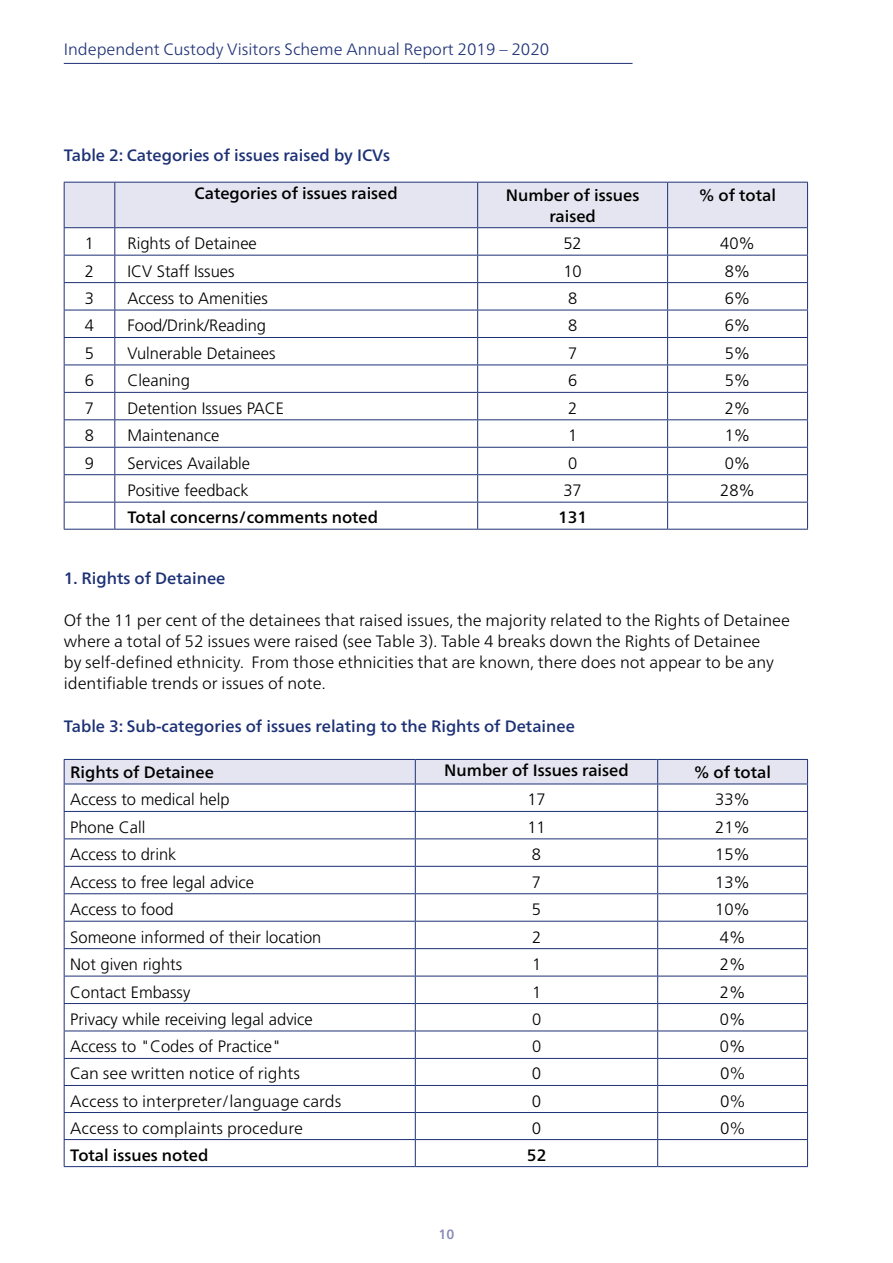
<style>
.page{position:relative;width:893px;height:1263px;background:#fff}
.page>*{position:absolute;margin:0;border:0;box-sizing:border-box;transform-origin:0 0}
.t1{font:300 16.5px "Frutiger";color:#000}
.t2{font:300 16.5px/21px "Frutiger Neue LT Pro";color:#000}
.t3{font:500 16.5px/21px "Frutiger Neue LT Pro";color:#000;text-align:center}
.t4{font:500 16.5px "Frutiger Neue LT Pro";color:#1d3176}
.t5{font:300 16.5px "Frutiger Neue LT Pro";color:#1d3176}
.t6{font:500 13.5px "Frutiger Neue LT Pro";color:#8587b5}
</style>
<div class="page">
<hr style="left:64px;top:63px;width:568px;height:1px;background:#1d3176">
<svg style="left:64px;top:182px;width:744px;height:347px"></svg>
<hr style="left:115px;top:502px;width:363px;height:1px;background:#1d3176">
<hr style="left:478px;top:502px;width:190px;height:1px;background:#1d3176">
<hr style="left:668px;top:502px;width:140px;height:1px;background:#1d3176">
<hr style="left:64px;top:529px;width:51px;height:1px;background:#1d3176">
<hr style="left:115px;top:529px;width:363px;height:1px;background:#1d3176">
<hr style="left:478px;top:529px;width:190px;height:1px;background:#1d3176">
<hr style="left:668px;top:529px;width:140px;height:1px;background:#1d3176">
<svg style="left:64px;top:759px;width:744px;height:407px"></svg>
<hr style="left:415px;top:1139px;width:243px;height:1px;background:#1d3176">
<hr style="left:658px;top:1139px;width:150px;height:1px;background:#1d3176">
<hr style="left:64px;top:1166px;width:351px;height:1px;background:#1d3176">
<hr style="left:415px;top:1166px;width:243px;height:1px;background:#1d3176">
<hr style="left:658px;top:1166px;width:150px;height:1px;background:#1d3176">
<p class="t5" style="left:64px;top:39px;width:487px">Independent Custody Visitors Scheme Annual Report 2019 – 2020</p>
<p class="t4" style="left:64px;top:146px;width:328px">Table 2: Categories of issues raised by ICVs</p>
<p class="t3" style="left:195px;top:183px;width:205px">Categories of issues raised</p>
<p class="t3" style="left:506px;top:184px;width:135px">Number of issues raised</p>
<p class="t3" style="left:699px;top:184px;width:78px">% of total</p>
<p class="t1" style="left:85px;top:234px;width:11px">1</p>
<p class="t1" style="left:128px;top:234px;width:131px">Rights of Detainee</p>
<p class="t1" style="left:563px;top:234px;width:20px">52</p>
<p class="t1" style="left:720px;top:234px;width:36px">40%</p>
<p class="t1" style="left:85px;top:262px;width:11px">2</p>
<p class="t1" style="left:128px;top:262px;width:108px">ICV Staff Issues</p>
<p class="t1" style="left:563px;top:262px;width:20px">10</p>
<p class="t1" style="left:725px;top:262px;width:27px">8%</p>
<p class="t1" style="left:85px;top:289px;width:11px">3</p>
<p class="t1" style="left:128px;top:289px;width:142px">Access to Amenities</p>
<p class="t1" style="left:568px;top:289px;width:11px">8</p>
<p class="t1" style="left:725px;top:289px;width:27px">6%</p>
<p class="t1" style="left:85px;top:316px;width:11px">4</p>
<p class="t1" style="left:128px;top:316px;width:140px">Food/Drink/Reading</p>
<p class="t1" style="left:568px;top:316px;width:11px">8</p>
<p class="t1" style="left:725px;top:316px;width:27px">6%</p>
<p class="t1" style="left:85px;top:344px;width:11px">5</p>
<p class="t1" style="left:128px;top:344px;width:149px">Vulnerable Detainees</p>
<p class="t1" style="left:568px;top:344px;width:11px">7</p>
<p class="t1" style="left:725px;top:344px;width:27px">5%</p>
<p class="t1" style="left:85px;top:371px;width:11px">6</p>
<p class="t1" style="left:128px;top:371px;width:64px">Cleaning</p>
<p class="t1" style="left:568px;top:371px;width:11px">6</p>
<p class="t1" style="left:725px;top:371px;width:27px">5%</p>
<p class="t1" style="left:85px;top:399px;width:11px">7</p>
<p class="t1" style="left:128px;top:399px;width:158px">Detention Issues PACE</p>
<p class="t1" style="left:568px;top:399px;width:11px">2</p>
<p class="t1" style="left:725px;top:399px;width:27px">2%</p>
<p class="t1" style="left:85px;top:426px;width:11px">8</p>
<p class="t1" style="left:128px;top:426px;width:93px">Maintenance</p>
<p class="t1" style="left:568px;top:426px;width:11px">1</p>
<p class="t1" style="left:725px;top:426px;width:27px">1%</p>
<p class="t1" style="left:85px;top:454px;width:11px">9</p>
<p class="t1" style="left:128px;top:454px;width:124px">Services Available</p>
<p class="t1" style="left:568px;top:454px;width:11px">0</p>
<p class="t1" style="left:725px;top:454px;width:27px">0%</p>
<p class="t1" style="left:128px;top:481px;width:122px">Positive feedback</p>
<p class="t1" style="left:563px;top:481px;width:20px">37</p>
<p class="t1" style="left:720px;top:481px;width:36px">28%</p>
<p class="t3" style="left:128px;top:507px;width:252px">Total concerns/comments noted</p>
<p class="t3" style="left:558px;top:507px;width:31px">131</p>
<p class="t4" style="left:64px;top:568px;width:163px">1. Rights of Detainee</p>
<p class="t2" style="left:64px;top:610px;width:728px">Of the 11 per cent of the detainees that raised issues, the majority related to the Rights of Detainee where a total of 52 issues were raised (see Table 3). Table 4 breaks down the Rights of Detainee<br>by self-defined ethnicity. From those ethnicities that are known, there does not appear to be any identifiable trends or issues of note.</p>
<p class="t4" style="left:64px;top:716px;width:513px">Table 3: Sub-categories of issues relating to the Rights of Detainee</p>
<p class="t3" style="left:70px;top:761px;width:145px">Rights of Detainee</p>
<p class="t3" style="left:444px;top:760px;width:186px">Number of Issues raised</p>
<p class="t3" style="left:694px;top:761px;width:78px">% of total</p>
<p class="t1" style="left:70px;top:790px;width:161px">Access to medical help</p>
<p class="t1" style="left:527px;top:790px;width:20px">17</p>
<p class="t1" style="left:715px;top:790px;width:36px">33%</p>
<p class="t1" style="left:70px;top:818px;width:77px">Phone Call</p>
<p class="t1" style="left:527px;top:818px;width:20px">11</p>
<p class="t1" style="left:715px;top:818px;width:36px">21%</p>
<p class="t1" style="left:70px;top:845px;width:108px">Access to drink</p>
<p class="t1" style="left:532px;top:845px;width:11px">8</p>
<p class="t1" style="left:715px;top:845px;width:36px">15%</p>
<p class="t1" style="left:70px;top:873px;width:185px">Access to free legal advice</p>
<p class="t1" style="left:532px;top:873px;width:11px">7</p>
<p class="t1" style="left:715px;top:873px;width:36px">13%</p>
<p class="t1" style="left:70px;top:900px;width:105px">Access to food</p>
<p class="t1" style="left:532px;top:900px;width:11px">5</p>
<p class="t1" style="left:715px;top:900px;width:36px">10%</p>
<p class="t1" style="left:70px;top:927px;width:253px">Someone informed of their location</p>
<p class="t1" style="left:532px;top:927px;width:11px">2</p>
<p class="t1" style="left:720px;top:927px;width:27px">4%</p>
<p class="t1" style="left:70px;top:955px;width:113px">Not given rights</p>
<p class="t1" style="left:532px;top:955px;width:11px">1</p>
<p class="t1" style="left:720px;top:955px;width:27px">2%</p>
<p class="t1" style="left:70px;top:982px;width:122px">Contact Embassy</p>
<p class="t1" style="left:532px;top:982px;width:11px">1</p>
<p class="t1" style="left:720px;top:982px;width:27px">2%</p>
<p class="t1" style="left:70px;top:1010px;width:244px">Privacy while receiving legal advice</p>
<p class="t1" style="left:532px;top:1010px;width:11px">0</p>
<p class="t1" style="left:720px;top:1010px;width:27px">0%</p>
<p class="t1" style="left:70px;top:1037px;width:212px">Access to "Codes of Practice"</p>
<p class="t1" style="left:532px;top:1037px;width:11px">0</p>
<p class="t1" style="left:720px;top:1037px;width:27px">0%</p>
<p class="t2" style="left:70px;top:1063px;width:231px">Can see written notice of rights</p>
<p class="t2" style="left:532px;top:1063px;width:11px">0</p>
<p class="t2" style="left:720px;top:1063px;width:26px">0%</p>
<p class="t2" style="left:70px;top:1090px;width:273px">Access to interpreter/language cards</p>
<p class="t2" style="left:532px;top:1090px;width:11px">0</p>
<p class="t2" style="left:720px;top:1090px;width:26px">0%</p>
<p class="t2" style="left:70px;top:1117px;width:234px">Access to complaints procedure</p>
<p class="t2" style="left:532px;top:1117px;width:11px">0</p>
<p class="t2" style="left:720px;top:1117px;width:26px">0%</p>
<p class="t3" style="left:70px;top:1144px;width:140px">Total issues noted</p>
<p class="t3" style="left:527px;top:1144px;width:21px">52</p>
<p class="t6" style="left:439px;top:1226px;width:17px">10</p>
</div>
